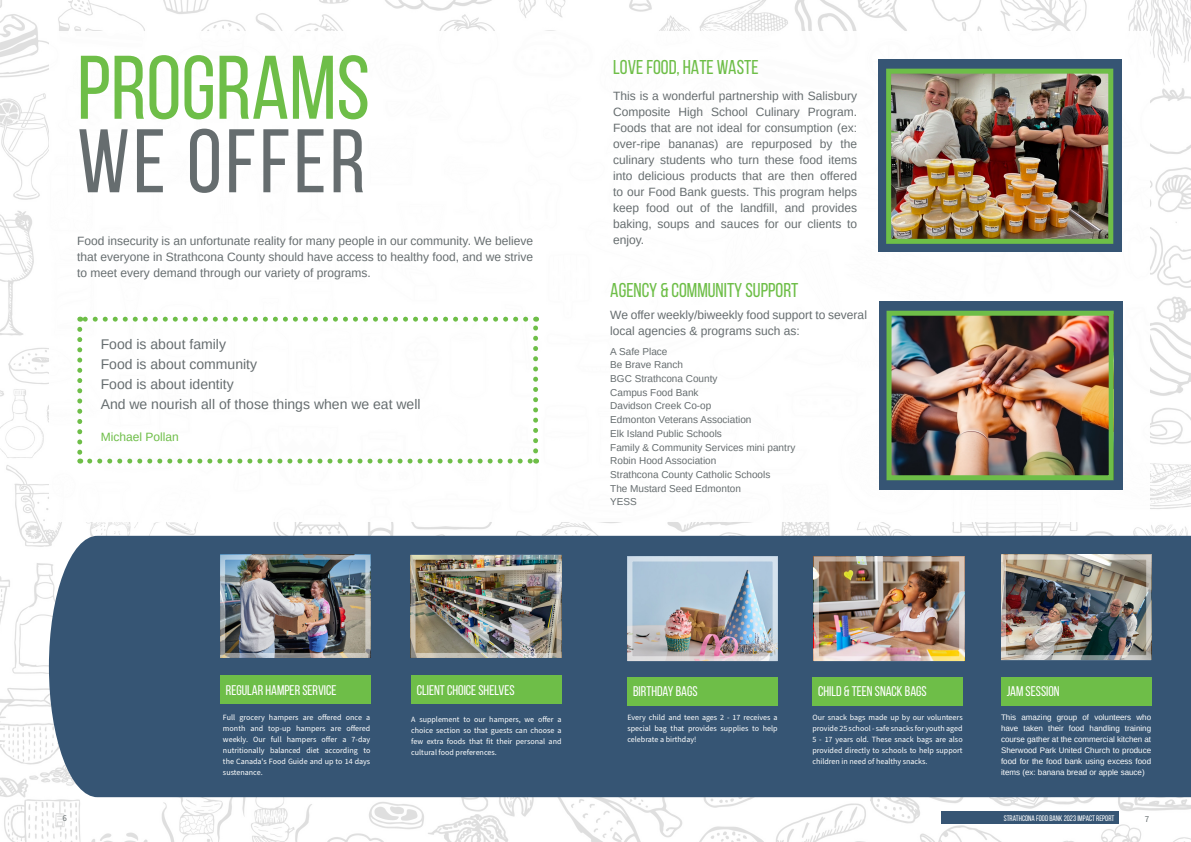
<style>
.page{position:relative;width:1191px;height:842px;background:#fff}
.page>*{position:absolute;margin:0;border:0;box-sizing:border-box;transform-origin:0 0}
._116_Header_gray_Bebas_Neue{font:90px "Bebas Neue";color:#6ebe48}
._116_Header_gray_Bebas_Neue-2{font:90px "Bebas Neue";letter-spacing:.04em;color:#666d6f}
._8_Content_gray_Source_Sans_Pro{font:20px "Bebas Neue";color:#6ebe48}
.t1{font:14px "Arimo";color:#666d6f}
._14_Content_gray_Bebas_Neue{font:14px "Bebas Neue";color:#fff}
._9_Content_gray_Source_Sans_Pro{font:12px/16px "Arimo";color:#666d6f;text-align:justify}
.t2{font:12px "Arimo";color:#6ebe48}
._9_Content_gray_Source_Sans_Pro-2{font:10px "Arimo";color:#666d6f}
._9_Content_gray_R_Source_Sans_Pro{font:9px "Source Sans Pro";color:#666d6f}
._8_Content_gray_Source_Sans_Pro-2{font:8px/11px "Source Sans Pro";color:#fff;text-align:justify}
._8_Content_gray_Source_Sans_Pro-3{font:8px/11px "Arimo";color:#fff;text-align:justify}
._8_Content_gray_Bebas_Neue{font:8px "Bebas Neue";color:#fff}
</style>
<div class="page">
<img style="left:0;top:0;width:1191px;height:842px">
<div style="left:49px;top:31px;width:1100px;height:491px;background:#fff"></div>
<div style="left:49px;top:536px;width:1142px;height:261px;background:#365574"></div>
<img style="left:226px;top:561px;width:138px;height:91px">
<img style="left:416px;top:561px;width:139px;height:91px">
<img style="left:633px;top:562px;width:138px;height:93px">
<div style="left:627px;top:556px;width:150px;height:105px;border:5px solid #fff"></div>
<img style="left:820px;top:562px;width:138px;height:93px">
<div style="left:814px;top:556px;width:150px;height:105px;border:5px solid #fff"></div>
<svg style="left:77px;top:329px;width:5px;height:135px"></svg>
<svg style="left:90px;top:459px;width:446px;height:5px"></svg>
<svg style="left:533px;top:317px;width:5px;height:134px"></svg>
<svg style="left:80px;top:317px;width:446px;height:5px"></svg>
<div style="left:878px;top:59px;width:244px;height:192px;background:#365574"></div>
<div style="left:879px;top:301px;width:244px;height:189px;background:#365574"></div>
<img style="left:1007px;top:561px;width:138px;height:93px">
<div style="left:1001px;top:555px;width:150px;height:105px;border:5px solid #fff"></div>
<img style="left:892px;top:75px;width:215px;height:163px">
<img style="left:892px;top:317px;width:215px;height:157px">
<div style="left:886px;top:69px;width:227px;height:175px;border:5px solid #6ebe48"></div>
<div style="left:886px;top:311px;width:227px;height:169px;border:5px solid #6ebe48"></div>
<div style="left:220px;top:675px;width:150px;height:29px;background:#6ebe48"></div>
<div style="left:411px;top:675px;width:150px;height:29px;background:#6ebe48"></div>
<div style="left:627px;top:677px;width:150px;height:29px;background:#6ebe48"></div>
<div style="left:940px;top:812px;width:178px;height:12px;background:#365574"></div>
<div style="left:812px;top:677px;width:150px;height:29px;background:#6ebe48"></div>
<div style="left:1001px;top:677px;width:150px;height:29px;background:#6ebe48"></div>
<p class="_116_Header_gray_Bebas_Neue" style="left:77px;top:39px;width:294px">PROGRAMS</p>
<p class="_116_Header_gray_Bebas_Neue-2" style="left:77px;top:112px;width:290px">WE OFFER</p>
<p class="_9_Content_gray_Source_Sans_Pro" style="left:77px;top:233px;width:457px">Food insecurity is an unfortunate reality for many people in our community. We believe that everyone in Strathcona County should have access to healthy food, and we strive to meet every demand through our variety of programs.</p>
<p class="t1" style="left:101px;top:335px;width:127px">Food is about family</p>
<p class="t1" style="left:101px;top:355px;width:158px">Food is about community</p>
<p class="t1" style="left:101px;top:375px;width:135px">Food is about identity</p>
<p class="t1" style="left:101px;top:395px;width:321px">And we nourish all of those things when we eat well</p>
<p class="t2" style="left:101px;top:429px;width:80px">Michael Pollan</p>
<p class="_8_Content_gray_Source_Sans_Pro" style="left:613px;top:56px;width:147px">LOVE FOOD, HATE WASTE</p>
<p class="_9_Content_gray_Source_Sans_Pro" style="left:613px;top:88px;width:245px">This is a wonderful partnership with Salisbury Composite High School Culinary Program.<br>Foods that are not ideal for consumption (ex: over-ripe bananas) are repurposed by the culinary students who turn these food items into delicious products that are then offered to our Food Bank guests. This program helps keep food out of the landfill, and provides baking, soups and sauces for our clients to enjoy.</p>
<p class="_8_Content_gray_Source_Sans_Pro" style="left:610px;top:279px;width:190px">AGENCY &amp; COMMUNITY SUPPORT</p>
<p class="_9_Content_gray_Source_Sans_Pro" style="left:610px;top:307px;width:258px">We offer weekly/biweekly food support to several local agencies &amp; programs such as:</p>
<p class="_9_Content_gray_Source_Sans_Pro-2" style="left:610px;top:345px;width:59px">A Safe Place</p>
<p class="_9_Content_gray_Source_Sans_Pro-2" style="left:610px;top:359px;width:74px">Be Brave Ranch</p>
<p class="_9_Content_gray_Source_Sans_Pro-2" style="left:610px;top:372px;width:109px">BGC Strathcona County</p>
<p class="_9_Content_gray_Source_Sans_Pro-2" style="left:610px;top:386px;width:90px">Campus Food Bank</p>
<p class="_9_Content_gray_Source_Sans_Pro-2" style="left:610px;top:400px;width:103px">Davidson Creek Co-op</p>
<p class="_9_Content_gray_Source_Sans_Pro-2" style="left:610px;top:413px;width:143px">Edmonton Veterans Association</p>
<p class="_9_Content_gray_Source_Sans_Pro-2" style="left:610px;top:427px;width:113px">Elk Island Public Schools</p>
<p class="_9_Content_gray_Source_Sans_Pro-2" style="left:610px;top:441px;width:187px">Family &amp; Community Services mini pantry</p>
<p class="_9_Content_gray_Source_Sans_Pro-2" style="left:610px;top:454px;width:108px">Robin Hood Association</p>
<p class="_9_Content_gray_Source_Sans_Pro-2" style="left:610px;top:468px;width:162px">Strathcona County Catholic Schools</p>
<p class="_9_Content_gray_Source_Sans_Pro-2" style="left:610px;top:482px;width:132px">The Mustard Seed Edmonton</p>
<p class="_9_Content_gray_Source_Sans_Pro-2" style="left:610px;top:495px;width:28px">YESS</p>
<p class="_9_Content_gray_R_Source_Sans_Pro" style="left:62px;top:812px;width:6px">6</p>
<p class="_14_Content_gray_Bebas_Neue" style="left:226px;top:682px;width:112px">REGULAR HAMPER SERVICE</p>
<p class="_14_Content_gray_Bebas_Neue" style="left:417px;top:682px;width:99px">CLIENT CHOICE SHELVES</p>
<p class="_14_Content_gray_Bebas_Neue" style="left:633px;top:684px;width:66px">BIRTHDAY BAGS</p>
<p class="_8_Content_gray_Source_Sans_Pro-2" style="left:223px;top:712px;width:149px">Full grocery hampers are offered once a month and top-up hampers are offered weekly. Our full hampers offer a 7-day nutritionally balanced diet according to the Canada's Food Guide and up to 14 days sustenance.</p>
<p class="_8_Content_gray_Source_Sans_Pro-2" style="left:411px;top:714px;width:152px">A supplement to our hampers, we offer a choice section so that guests can choose a few extra foods that fit their personal and cultural food preferences.</p>
<p class="_8_Content_gray_Source_Sans_Pro-2" style="left:627px;top:712px;width:152px">Every child and teen ages 2 - 17 receives a special bag that provides supplies to help celebrate a birthday!</p>
<p class="_14_Content_gray_Bebas_Neue" style="left:818px;top:684px;width:110px">CHILD &amp; TEEN SNACK BAGS</p>
<p class="_14_Content_gray_Bebas_Neue" style="left:1006px;top:684px;width:55px">JAM SESSION</p>
<p class="_8_Content_gray_Source_Sans_Pro-2" style="left:812px;top:712px;width:152px">Our snack bags made up by our volunteers provide 25 school - safe snacks for youth aged 5 - 17 years old. These snack bags are also provided directly to schools to help support children in need of healthy snacks.</p>
<p class="_8_Content_gray_Source_Sans_Pro-3" style="left:1001px;top:712px;width:152px">This amazing group of volunteers who have taken their food handling training course gather at the commercial kitchen at Sherwood Park United Church to produce food for the food bank using excess food items (ex: banana bread or apple sauce)</p>
<p class="_8_Content_gray_Bebas_Neue" style="left:1003px;top:813px;width:112px">STRATHCONA FOOD BANK 2023 IMPACT REPORT</p>
<p class="_9_Content_gray_R_Source_Sans_Pro" style="left:1144px;top:813px;width:6px">7</p>
</div>
